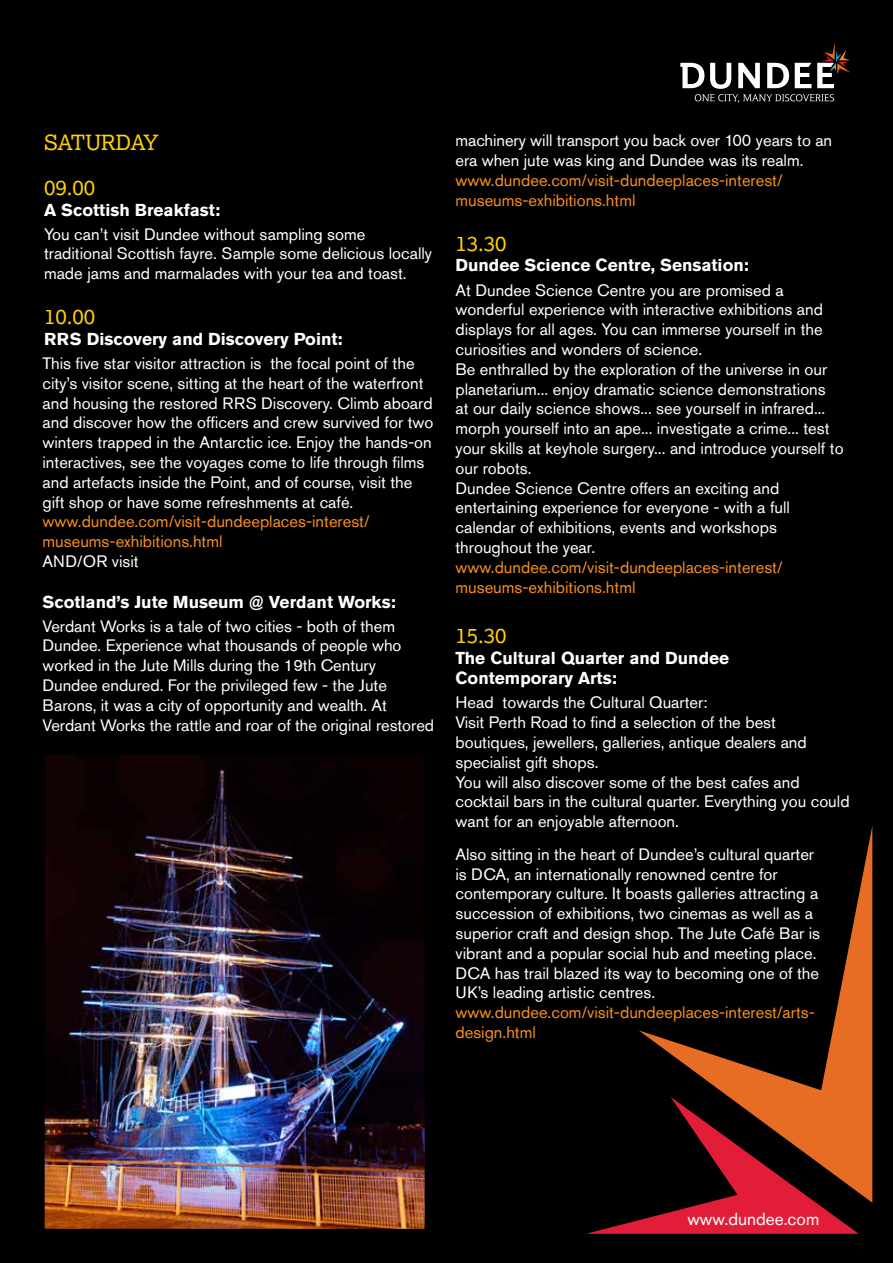
<style>
.page{position:relative;width:893px;height:1263px;background:#000}
.page>*{position:absolute;margin:0;border:0;box-sizing:border-box;transform-origin:0 0}
.t1{font:21px/45px "Lexia";color:#ffd200}
.t2{font:700 17.25px/20.7px "Akzidenz Grotesk Std";color:#fff}
.t3{font:17.25px "Akzidenz Grotesk Std";color:#fff}
.t4{font:16.5px/19.8px "Akzidenz Grotesk Std";color:#fff}
.t5{font:16.5px/19.8px "Akzidenz Grotesk Std";color:#f78f1e}
</style>
<div class="page">
<img style="left:46px;top:756px;width:378px;height:472px">
<div style="left:43px;top:753px;width:384px;height:478px;border:2px solid #000"></div>
<svg style="left:586px;top:1203px;width:273px;height:31px"></svg>
<svg style="left:639px;top:828px;width:233px;height:375px"></svg>
<svg style="left:680px;top:43px;width:170px;height:60px"></svg>
<p class="t1" style="left:44px;top:119px;width:116px">SATURDAY<br>09.00</p>
<p class="t2" style="left:44px;top:199px;width:178px">A Scottish Breakfast:</p>
<p class="t4" style="left:44px;top:224px;width:390px">You can’t visit Dundee without sampling some traditional Scottish fayre. Sample some delicious locally made jams and marmalades with your tea and toast.</p>
<p class="t1" style="left:44px;top:294px;width:53px">10.00</p>
<p class="t2" style="left:44px;top:329px;width:300px">RRS Discovery and Discovery Point:</p>
<p class="t4" style="left:43px;top:353px;width:392px">This five star visitor attraction is the focal point of the city’s visitor scene, sitting at the heart of the waterfront and housing the restored RRS Discovery. Climb aboard and discover how the officers and crew survived for two winters trapped in the Antarctic ice. Enjoy the hands-on interactives, see the voyages come to life through films and artefacts inside the Point, and of course, visit the gift shop or have some refreshments at café.</p>
<p class="t5" style="left:43px;top:512px;width:329px">www.dundee.com/visit-dundeeplaces-interest/ museums-exhibitions.html</p>
<p class="t4" style="left:43px;top:551px;width:98px">AND/OR visit</p>
<p class="t2" style="left:43px;top:591px;width:355px">Scotland’s Jute Museum @ Verdant Works:</p>
<p class="t4" style="left:43px;top:616px;width:393px">Verdant Works is a tale of two cities - both of them Dundee. Experience what thousands of people who worked in the Jute Mills during the 19th Century Dundee endured. For the privileged few - the Jute Barons, it was a city of opportunity and wealth. At Verdant Works the rattle and roar of the original restored</p>
<p class="t4" style="left:455px;top:131px;width:378px">machinery will transport you back over 100 years to an era when jute was king and Dundee was its realm.</p>
<p class="t5" style="left:455px;top:170px;width:329px">www.dundee.com/visit-dundeeplaces-interest/ museums-exhibitions.html</p>
<p class="t1" style="left:455px;top:220px;width:53px">13.30</p>
<p class="t2" style="left:455px;top:255px;width:295px">Dundee Science Centre, Sensation:</p>
<p class="t4" style="left:455px;top:280px;width:390px">At Dundee Science Centre you are promised a wonderful experience with interactive exhibitions and displays for all ages. You can immerse yourself in the curiosities and wonders of science.<br>Be enthralled by the exploration of the universe in our planetarium... enjoy dramatic science demonstrations<br>at our daily science shows... see yourself in infrared... morph yourself into an ape... investigate a crime... test your skills at keyhole surgery... and introduce yourself to our robots.<br>Dundee Science Centre offers an exciting and entertaining experience for everyone - with a full calendar of exhibitions, events and workshops throughout the year.</p>
<p class="t5" style="left:455px;top:557px;width:329px">www.dundee.com/visit-dundeeplaces-interest/ museums-exhibitions.html</p>
<p class="t1" style="left:455px;top:612px;width:53px">15.30</p>
<p class="t2" style="left:455px;top:647px;width:275px">The Cultural Quarter and Dundee<br>Contemporary Arts:</p>
<p class="t4" style="left:455px;top:693px;width:396px">Head towards the Cultural Quarter:<br>Visit Perth Road to find a selection of the best boutiques, jewellers, galleries, antique dealers and specialist gift shops.<br>You will also discover some of the best cafes and cocktail bars in the cultural quarter. Everything you could want for an enjoyable afternoon.</p>
<p class="t4" style="left:455px;top:844px;width:366px">Also sitting in the heart of Dundee’s cultural quarter is DCA, an internationally renowned centre for contemporary culture. It boasts galleries attracting a succession of exhibitions, two cinemas as well as a superior craft and design shop. The Jute Café Bar is vibrant and a popular social hub and meeting place.<br>DCA has trail blazed its way to becoming one of the UK’s leading artistic centres.</p>
<p class="t5" style="left:455px;top:1002px;width:361px">www.dundee.com/visit-dundeeplaces-interest/arts&shy;design.html</p>
<p class="t3" style="left:687px;top:1209px;width:133px">www.dundee.com</p>
</div>
